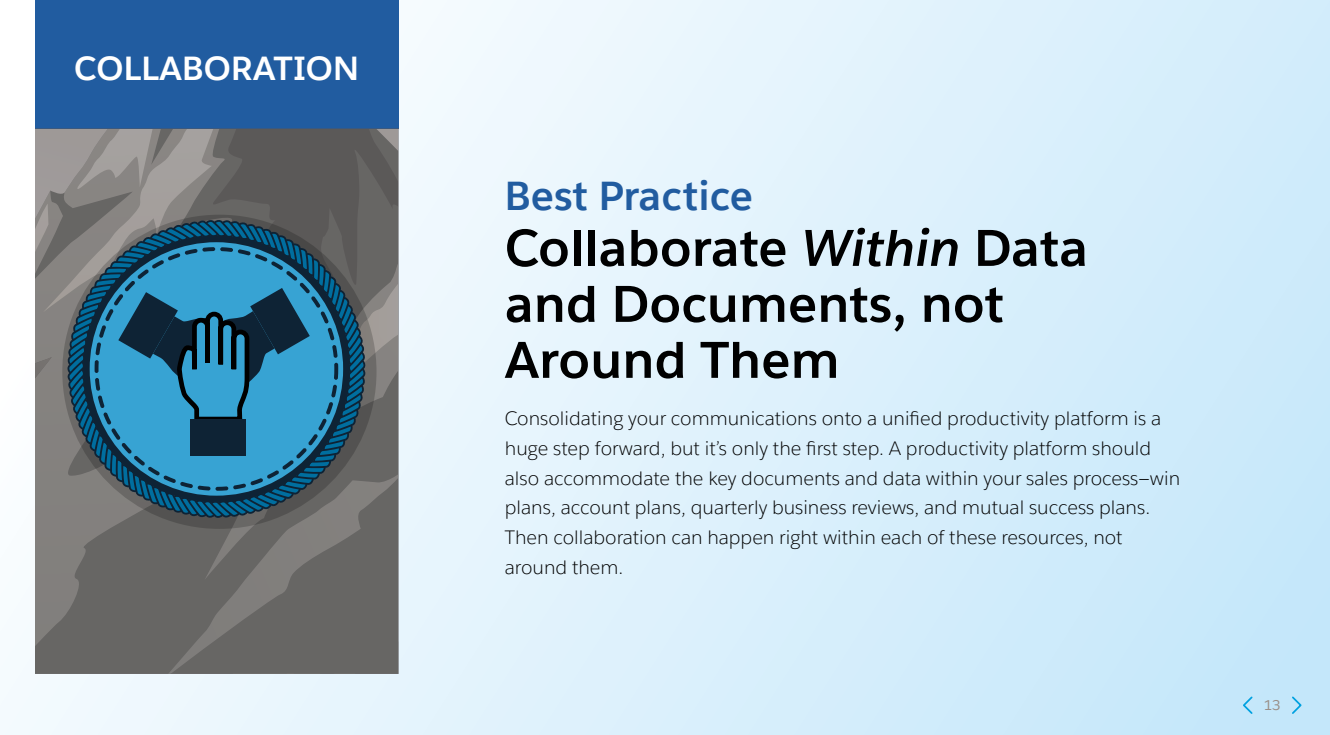
<style>
.page{position:relative;width:1330px;height:735px;background:#fff}
.page>*{position:absolute;margin:0;border:0;box-sizing:border-box;transform-origin:0 0}
.t1{font:700 50.75px/56px "Salesforce Sans";color:#000}
.t2{font:700 40.25px "Salesforce Sans";color:#215ca0}
.t3{font:700 33.25px "Salesforce Sans";letter-spacing:.01em;color:#fff}
.t4{font:300 19.25px/29.8px "Salesforce Sans";color:#000}
.t5{font:14px "Salesforce Sans";color:#9a8f87}
.s1{font-style:italic}
</style>
<div class="page">
<div style="left:0;top:0;width:1330px;height:735px;background:linear-gradient(to right,#f5fbfe,#cceafa)"></div>
<div style="left:35px;top:0;width:363px;height:129px;background:#215ca0"></div>
<svg style="left:35px;top:129px;width:363px;height:545px;background:#6c6b69"></svg>
<svg style="left:67px;top:219px;width:299px;height:299px;background:#3b6e86"></svg>
<svg style="left:35px;top:129px;width:275px;height:295px;background:#4f778a"></svg>
<div style="left:190px;top:419px;width:55px;height:37px;background:#0e2335"></div>
<div style="left:1285px;top:694px;width:23px;height:23px;background:#c4e7fa"></div>
<svg style="left:1292px;top:696px;width:10px;height:18px"></svg>
<div style="left:1236px;top:694px;width:23px;height:23px;background:#c5e7fa"></div>
<svg style="left:1243px;top:696px;width:10px;height:18px"></svg>
<h3 class="t3" style="left:74px;top:47px;width:286px">COLLABORATION</h3>
<h2 class="t2" style="left:505px;top:170px;width:250px">Best Practice</h2>
<h1 class="t1" style="left:505px;top:220px;width:585px">Collaborate <span class="s1">Within</span> Data and Documents, not<br>Around Them</h1>
<p class="t4" style="left:505px;top:403px;width:677px">Consolidating your communications onto a unified productivity platform is a huge step forward, but it’s only the first step. A productivity platform should also accommodate the key documents and data within your sales process—win plans, account plans, quarterly business reviews, and mutual success plans.<br>Then collaboration can happen right within each of these resources, not around them.</p>
<p class="t5" style="left:1264px;top:696px;width:19px">13</p>
</div>
